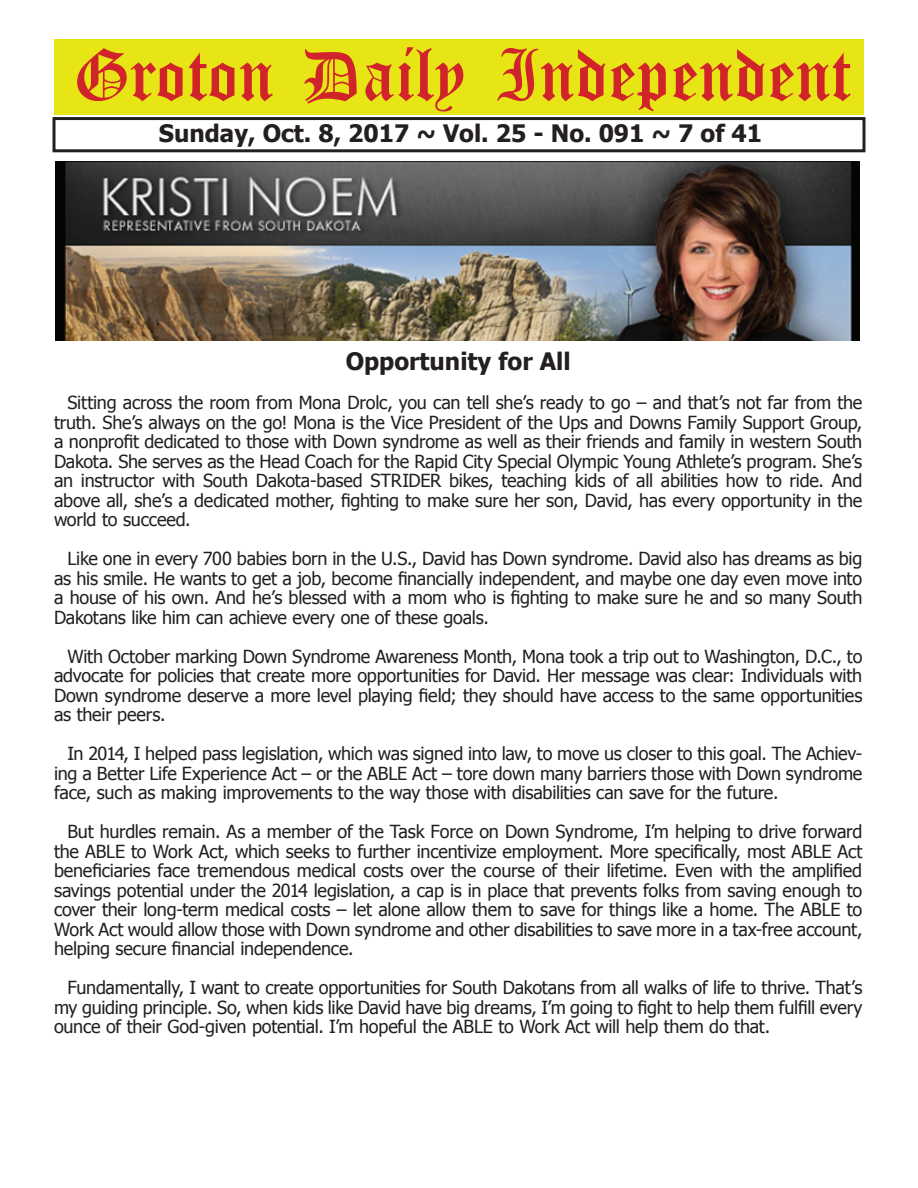
<style>
.page{position:relative;width:918px;height:1188px;background:#fff}
.page>*{position:absolute;margin:0;border:0;box-sizing:border-box;transform-origin:0 0}
.t1{font:54px "Old English Five";color:#d1232a}
.t2{font:700 24px "Tahoma";color:#231f20}
.t3{font:18px/19.5px "Tahoma";letter-spacing:-.01em;color:#231f20;text-align:justify}
</style>
<div class="page">
<div style="left:52px;top:117px;width:814px;height:35px;border:3px solid #231f20"></div>
<div style="left:54px;top:40px;width:810px;height:75px;background:#e7e515"></div>
<img style="left:56px;top:162px;width:803px;height:178px">
<h1 class="t1" style="left:73px;top:50px;width:779px">Groton Daily Independent</h1>
<h2 class="t2" style="left:159px;top:116px;width:605px">Sunday, Oct. 8, 2017 ~ Vol. 25 - No. 091 ~ 7 of 41</h2>
<h2 class="t2" style="left:346px;top:345px;width:227px">Opportunity for All</h2>
<p class="t3" style="left:54px;top:392px;width:810px;text-indent:14px">Sitting across the room from Mona Drolc, you can tell she’s ready to go – and that’s not far from the truth. She’s always on the go! Mona is the Vice President of the Ups and Downs Family Support Group, a nonprofit dedicated to those with Down syndrome as well as their friends and family in western South Dakota. She serves as the Head Coach for the Rapid City Special Olympic Young Athlete’s program. She’s an instructor with South Dakota-based STRIDER bikes, teaching kids of all abilities how to ride. And above all, she’s a dedicated mother, fighting to make sure her son, David, has every opportunity in the world to succeed.</p>
<p class="t3" style="left:54px;top:548px;width:810px;text-indent:14px">Like one in every 700 babies born in the U.S., David has Down syndrome. David also has dreams as big as his smile. He wants to get a job, become financially independent, and maybe one day even move into a house of his own. And he’s blessed with a mom who is fighting to make sure he and so many South Dakotans like him can achieve every one of these goals.</p>
<p class="t3" style="left:54px;top:646px;width:810px;text-indent:14px">With October marking Down Syndrome Awareness Month, Mona took a trip out to Washington, D.C., to advocate for policies that create more opportunities for David. Her message was clear: Individuals with Down syndrome deserve a more level playing field; they should have access to the same opportunities as their peers.</p>
<p class="t3" style="left:54px;top:743px;width:810px;text-indent:14px">In 2014, I helped pass legislation, which was signed into law, to move us closer to this goal. The Achiev&shy;ing a Better Life Experience Act – or the ABLE Act – tore down many barriers those with Down syndrome face, such as making improvements to the way those with disabilities can save for the future.</p>
<p class="t3" style="left:54px;top:821px;width:810px;text-indent:14px">But hurdles remain. As a member of the Task Force on Down Syndrome, I’m helping to drive forward the ABLE to Work Act, which seeks to further incentivize employment. More specifically, most ABLE Act beneficiaries face tremendous medical costs over the course of their lifetime. Even with the amplified savings potential under the 2014 legislation, a cap is in place that prevents folks from saving enough to cover their long-term medical costs – let alone allow them to save for things like a home. The ABLE to Work Act would allow those with Down syndrome and other disabilities to save more in a tax-free account, helping secure financial independence.</p>
<p class="t3" style="left:54px;top:977px;width:810px;text-indent:14px">Fundamentally, I want to create opportunities for South Dakotans from all walks of life to thrive. That’s my guiding principle. So, when kids like David have big dreams, I’m going to fight to help them fulfill every ounce of their God-given potential. I’m hopeful the ABLE to Work Act will help them do that.</p>
</div>
